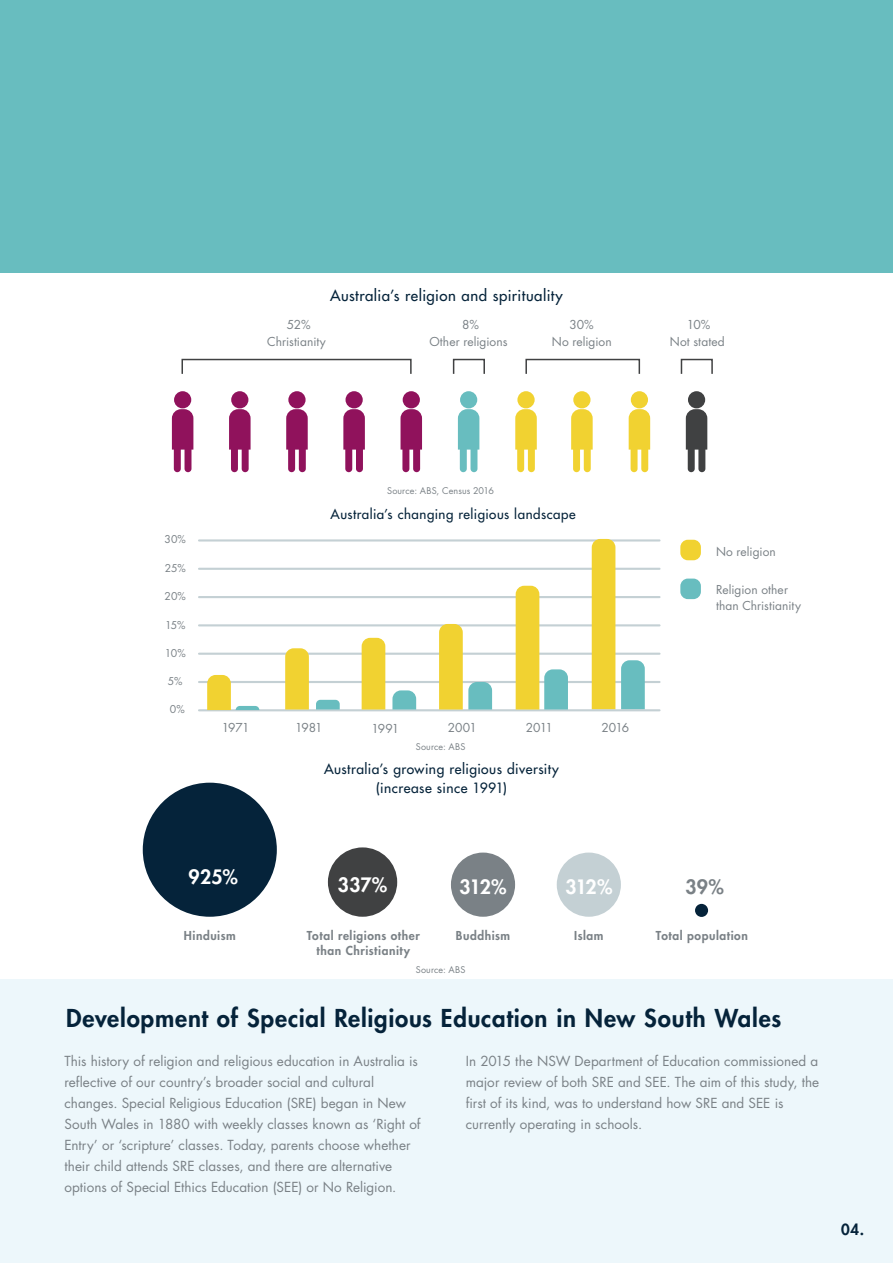
<style>
.page{position:relative;width:893px;height:1263px;background:#fff}
.page>*{position:absolute;margin:0;border:0;box-sizing:border-box;transform-origin:0 0}
.t1{font:800 24px "Futura LT";letter-spacing:.03em;color:#05233a}
.t2{font:800 19.35px "Futura LT";letter-spacing:-.025em;color:#fff}
.t3{font:800 19.35px "Futura LT";color:#7a8186}
.t4{font:15px "Futura LT";letter-spacing:.025em;color:#05233a}
.t5{font:800 15px "Futura LT";color:#05233a}
.t6{font:13.8px/19.4px "Futura LT";letter-spacing:.03em;color:#05233a;text-align:center}
.t7{font:13.5px/21px "Futura LT";color:#7a8186}
.t8{font:13.35px "Futura LT";letter-spacing:.04em;color:#05233a}
.t9{font:12px/15.9px "Futura LT";color:#7a8186}
.t10{font:800 12px/15px "Futura LT";letter-spacing:.045em;color:#7a8186;text-align:center}
.t11{font:10.5px "Futura LT";letter-spacing:-.01em;color:#7a8186}
.t12{font:9px "Futura LT";letter-spacing:.02em;color:#7a8186}
</style>
<div class="page">
<div style="left:0;top:979px;width:893px;height:284px;background:#edf7fb"></div>
<div style="left:0;top:0;width:893px;height:272px;background:#68bdbf"></div>
<hr style="left:199px;top:681px;width:460px;height:2px;background:#c4d0d4">
<hr style="left:199px;top:653px;width:460px;height:2px;background:#c4d0d4">
<hr style="left:199px;top:624px;width:460px;height:2px;background:#c4d0d4">
<hr style="left:199px;top:596px;width:460px;height:2px;background:#c4d0d4">
<hr style="left:199px;top:568px;width:460px;height:2px;background:#c4d0d4">
<hr style="left:199px;top:539px;width:460px;height:2px;background:#c4d0d4">
<div style="left:451px;top:852px;width:64px;height:65px;background:#7a8186;border-radius:50%"></div>
<div style="left:557px;top:852px;width:64px;height:65px;background:#c4d0d4;border-radius:50%"></div>
<div style="left:695px;top:904px;width:13px;height:13px;background:#05233a;border-radius:50%"></div>
<div style="left:328px;top:847px;width:69px;height:70px;background:#404142;border-radius:50%"></div>
<div style="left:143px;top:783px;width:134px;height:134px;background:#05233a;border-radius:50%"></div>
<svg style="left:621px;top:660px;width:24px;height:49px"></svg>
<div style="left:592px;top:539px;width:23px;height:170px;background:#f1d231"></div>
<hr style="left:199px;top:709px;width:460px;height:2px;background:#c4d0d4">
<div style="left:680px;top:540px;width:21px;height:20px;background:#f1d231;border-radius:8px"></div>
<div style="left:680px;top:579px;width:21px;height:20px;background:#68bdbf;border-radius:8px"></div>
<svg style="left:207px;top:675px;width:52px;height:35px"></svg>
<svg style="left:316px;top:700px;width:24px;height:9px"></svg>
<svg style="left:285px;top:648px;width:24px;height:61px"></svg>
<svg style="left:392px;top:690px;width:24px;height:19px"></svg>
<div style="left:362px;top:638px;width:23px;height:71px;background:#f1d231"></div>
<svg style="left:439px;top:624px;width:53px;height:85px"></svg>
<svg style="left:516px;top:586px;width:52px;height:123px"></svg>
<svg style="left:172px;top:409px;width:21px;height:63px"></svg>
<div style="left:174px;top:391px;width:17px;height:17px;background:#90125c;border-radius:50%"></div>
<svg style="left:229px;top:409px;width:22px;height:63px"></svg>
<div style="left:231px;top:391px;width:17px;height:17px;background:#90125c;border-radius:50%"></div>
<svg style="left:286px;top:409px;width:22px;height:63px"></svg>
<div style="left:288px;top:391px;width:18px;height:17px;background:#90125c;border-radius:50%"></div>
<svg style="left:343px;top:409px;width:22px;height:63px"></svg>
<div style="left:345px;top:391px;width:18px;height:17px;background:#90125c;border-radius:50%"></div>
<svg style="left:400px;top:409px;width:22px;height:63px"></svg>
<div style="left:403px;top:391px;width:17px;height:17px;background:#90125c;border-radius:50%"></div>
<svg style="left:458px;top:409px;width:21px;height:63px"></svg>
<div style="left:460px;top:391px;width:17px;height:17px;background:#68bdbf;border-radius:50%"></div>
<svg style="left:515px;top:409px;width:22px;height:63px"></svg>
<div style="left:517px;top:391px;width:18px;height:17px;background:#f1d231;border-radius:50%"></div>
<svg style="left:571px;top:409px;width:22px;height:63px"></svg>
<div style="left:573px;top:391px;width:17px;height:17px;background:#f1d231;border-radius:50%"></div>
<svg style="left:629px;top:409px;width:21px;height:63px"></svg>
<div style="left:631px;top:391px;width:17px;height:17px;background:#f1d231;border-radius:50%"></div>
<svg style="left:686px;top:409px;width:21px;height:63px"></svg>
<div style="left:688px;top:391px;width:17px;height:17px;background:#404142;border-radius:50%"></div>
<div style="left:181px;top:359px;width:231px;height:16px;border:2px solid #404142"></div>
<div style="left:453px;top:359px;width:32px;height:16px;border:2px solid #404142"></div>
<div style="left:525px;top:359px;width:115px;height:16px;border:2px solid #404142"></div>
<div style="left:681px;top:359px;width:32px;height:16px;border:2px solid #404142"></div>
<p class="t4" style="left:330px;top:285px;width:234px">Australia’s religion and spirituality</p>
<p class="t9" style="left:287px;top:317px;width:25px">52%</p>
<p class="t9" style="left:462px;top:317px;width:18px">8%</p>
<p class="t9" style="left:569px;top:317px;width:26px">30%</p>
<p class="t9" style="left:687px;top:317px;width:25px">10%</p>
<p class="t9" style="left:429px;top:334px;width:80px">Other religions</p>
<p class="t9" style="left:552px;top:334px;width:61px">No religion</p>
<p class="t9" style="left:670px;top:334px;width:56px">Not stated</p>
<p class="t9" style="left:267px;top:334px;width:60px">Christianity</p>
<p class="t11" style="left:165px;top:533px;width:23px">30%</p>
<p class="t11" style="left:165px;top:561px;width:23px">25%</p>
<p class="t11" style="left:165px;top:590px;width:23px">20%</p>
<p class="t11" style="left:165px;top:619px;width:22px">15%</p>
<p class="t11" style="left:165px;top:646px;width:22px">10%</p>
<p class="t11" style="left:168px;top:675px;width:16px">5%</p>
<p class="t11" style="left:170px;top:703px;width:16px">0%</p>
<p class="t12" style="left:387px;top:484px;width:109px">Source: ABS, Census 2016</p>
<p class="t8" style="left:331px;top:505px;width:246px">Australia’s changing religious landscape</p>
<p class="t9" style="left:222px;top:719px;width:29px">1971</p>
<p class="t9" style="left:295px;top:719px;width:29px">1981</p>
<p class="t9" style="left:371px;top:721px;width:29px">1991</p>
<p class="t9" style="left:448px;top:719px;width:30px">2001</p>
<p class="t9" style="left:526px;top:719px;width:28px">2011</p>
<p class="t12" style="left:416px;top:741px;width:51px">Source: ABS</p>
<p class="t6" style="left:324px;top:759px;width:236px">Australia’s growing religious diversity (increase since 1991)</p>
<p class="t9" style="left:602px;top:719px;width:29px">2016</p>
<p class="t9" style="left:716px;top:543px;width:61px">No religion</p>
<p class="t9" style="left:716px;top:582px;width:86px">Religion other than Christianity</p>
<h2 class="t2" style="left:188px;top:864px;width:51px">925%</h2>
<p class="t10" style="left:184px;top:927px;width:53px">Hinduism</p>
<h2 class="t2" style="left:338px;top:872px;width:51px">337%</h2>
<h2 class="t2" style="left:460px;top:874px;width:48px">312%</h2>
<h2 class="t2" style="left:565px;top:874px;width:48px">312%</h2>
<h2 class="t3" style="left:685px;top:874px;width:40px">39%</h2>
<p class="t10" style="left:307px;top:927px;width:115px">Total religions other than Christianity</p>
<p class="t10" style="left:456px;top:927px;width:56px">Buddhism</p>
<p class="t10" style="left:574px;top:927px;width:31px">Islam</p>
<p class="t10" style="left:656px;top:928px;width:93px">Total population</p>
<p class="t12" style="left:416px;top:964px;width:51px">Source: ABS</p>
<h1 class="t1" style="left:66px;top:1002px;width:717px">Development of Special Religious Education in New South Wales</h1>
<p class="t7" style="left:64px;top:1051px;width:358px">This history of religion and religious education in Australia is reflective of our country’s broader social and cultural changes. Special Religious Education (SRE) began in New South Wales in 1880 with weekly classes known as ‘Right of Entry’ or ‘scripture’ classes. Today, parents choose whether their child attends SRE classes, and there are alternative options of Special Ethics Education (SEE) or No Religion.</p>
<p class="t7" style="left:466px;top:1051px;width:355px">In 2015 the NSW Department of Education commissioned a major review of both SRE and SEE. The aim of this study, the first of its kind, was to understand how SRE and SEE is currently operating in schools.</p>
<p class="t5" style="left:841px;top:1219px;width:24px">04.</p>
</div>
